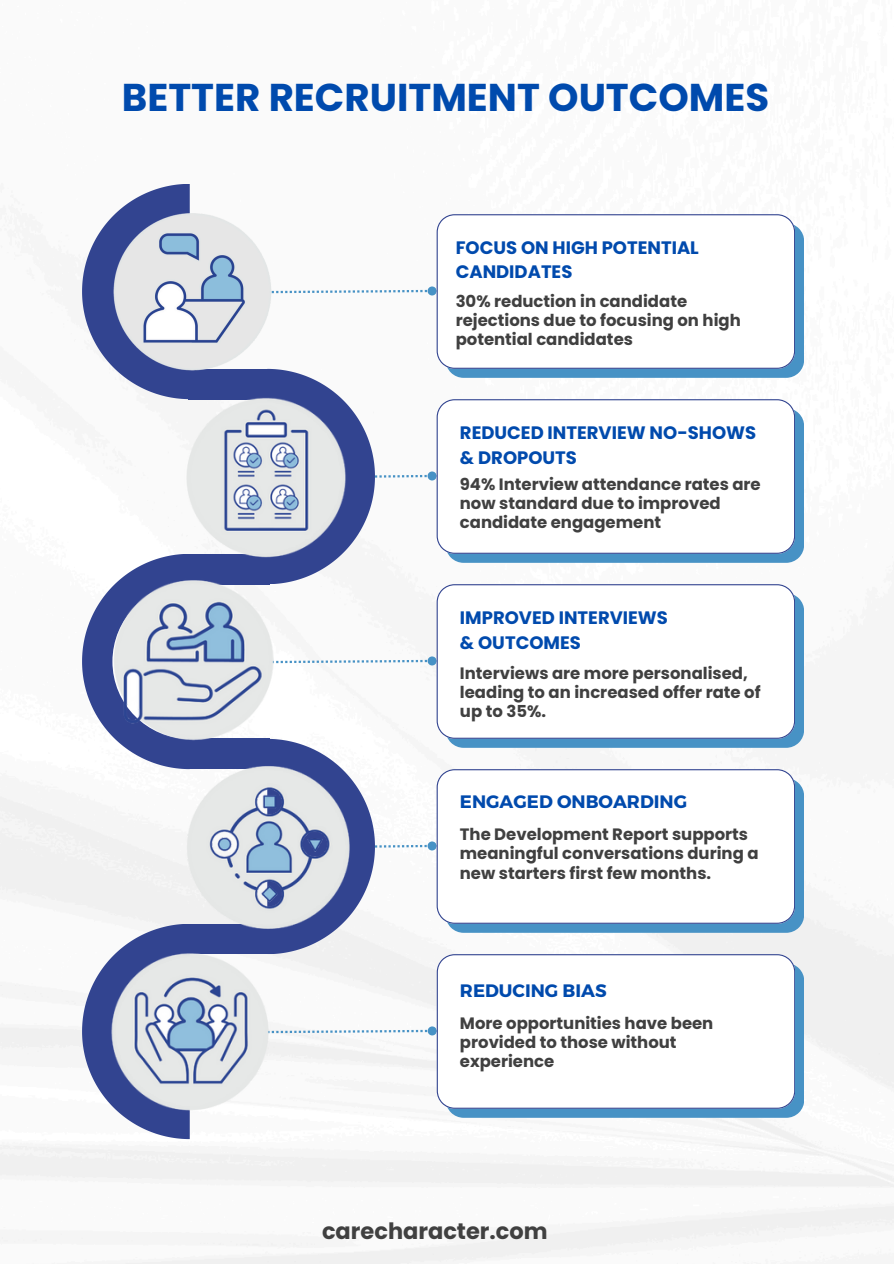
<style>
.page{position:relative;width:894px;height:1264px;background:#fff}
.page>*{position:absolute;margin:0;border:0;box-sizing:border-box;transform-origin:0 0}
.t1{font:700 38.7px "Poppins";color:#004aad}
.t2{font:700 22.5px "Poppins";color:#404040}
.t3{font:700 18px/24.8px "Poppins";color:#004aad}
.t4{font:700 18px "Montserrat";color:#004aad}
.t5{font:700 16.5px/19.2px "Poppins";color:#404040}
</style>
<div class="page">
<img style="left:0;top:235px;width:893px;height:1028px">
<svg style="left:345px;top:290px;width:82px;height:3px"></svg>
<div style="left:428px;top:287px;width:7px;height:7px;background:#4792c5;border-radius:50%"></div>
<div style="left:427px;top:286px;width:9px;height:9px;border:2px solid #4792c5;border-radius:50%"></div>
<svg style="left:445px;top:225px;width:358px;height:153px;background:#4f91c3"></svg>
<svg style="left:436px;top:214px;width:358px;height:154px"></svg>
<svg style="left:395px;top:369px;width:31px;height:215px"></svg>
<div style="left:428px;top:472px;width:7px;height:7px;background:#4792c5;border-radius:50%"></div>
<div style="left:427px;top:471px;width:9px;height:9px;border:2px solid #4792c5;border-radius:50%"></div>
<svg style="left:445px;top:408px;width:358px;height:155px;background:#4f91c3"></svg>
<svg style="left:436px;top:399px;width:358px;height:154px"></svg>
<svg style="left:321px;top:660px;width:106px;height:3px"></svg>
<div style="left:428px;top:657px;width:7px;height:7px;background:#4792c5;border-radius:50%"></div>
<div style="left:427px;top:656px;width:9px;height:9px;border:2px solid #4792c5;border-radius:50%"></div>
<svg style="left:445px;top:593px;width:358px;height:154px;background:#4d8fc2"></svg>
<svg style="left:436px;top:584px;width:358px;height:154px"></svg>
<svg style="left:392px;top:739px;width:34px;height:214px"></svg>
<div style="left:428px;top:842px;width:7px;height:7px;background:#4792c5;border-radius:50%"></div>
<div style="left:427px;top:841px;width:9px;height:9px;border:2px solid #4792c5;border-radius:50%"></div>
<svg style="left:445px;top:778px;width:358px;height:154px;background:#4d8fc2"></svg>
<svg style="left:436px;top:769px;width:358px;height:154px"></svg>
<svg style="left:314px;top:1029px;width:113px;height:4px"></svg>
<div style="left:428px;top:1027px;width:7px;height:7px;background:#4792c5;border-radius:50%"></div>
<div style="left:427px;top:1026px;width:9px;height:9px;border:2px solid #4792c5;border-radius:50%"></div>
<svg style="left:445px;top:963px;width:358px;height:154px;background:#4d90c3"></svg>
<svg style="left:436px;top:954px;width:358px;height:154px"></svg>
<img style="left:34px;top:184px;width:311px;height:280px">
<img style="left:132px;top:355px;width:263px;height:267px">
<img style="left:136px;top:715px;width:256px;height:287px">
<img style="left:59px;top:534px;width:262px;height:275px">
<img style="left:60px;top:911px;width:254px;height:263px">
<p class="t1" style="left:122px;top:70px;width:648px">BETTER RECRUITMENT OUTCOMES</p>
<p class="t3" style="left:455px;top:235px;width:245px">FOCUS ON HIGH POTENTIAL<br>CANDIDATES</p>
<h1 class="t5" style="left:455px;top:291px;width:286px">30% reduction in candidate rejections due to focusing on high potential candidates</h1>
<p class="t3" style="left:460px;top:420px;width:298px">REDUCED INTERVIEW NO-SHOWS &amp; DROPOUTS</p>
<p class="t5" style="left:459px;top:474px;width:302px">94% Interview attendance rates are now standard due to improved candidate engagement</p>
<p class="t3" style="left:460px;top:605px;width:209px">IMPROVED INTERVIEWS &amp; OUTCOMES</p>
<p class="t5" style="left:460px;top:663px;width:302px">Interviews are more personalised, leading to an increased offer rate of up to 35%.</p>
<h3 class="t4" style="left:460px;top:789px;width:228px">ENGAGED ONBOARDING</h3>
<h3 class="t5" style="left:459px;top:824px;width:300px">The Development Report supports meaningful conversations during a new starters first few months.</h3>
<p class="t4" style="left:460px;top:979px;width:148px">REDUCING BIAS</p>
<p class="t5" style="left:460px;top:1013px;width:255px">More opportunities have been provided to those without experience</p>
<p class="t2" style="left:322px;top:1215px;width:227px">carecharacter.com</p>
</div>
